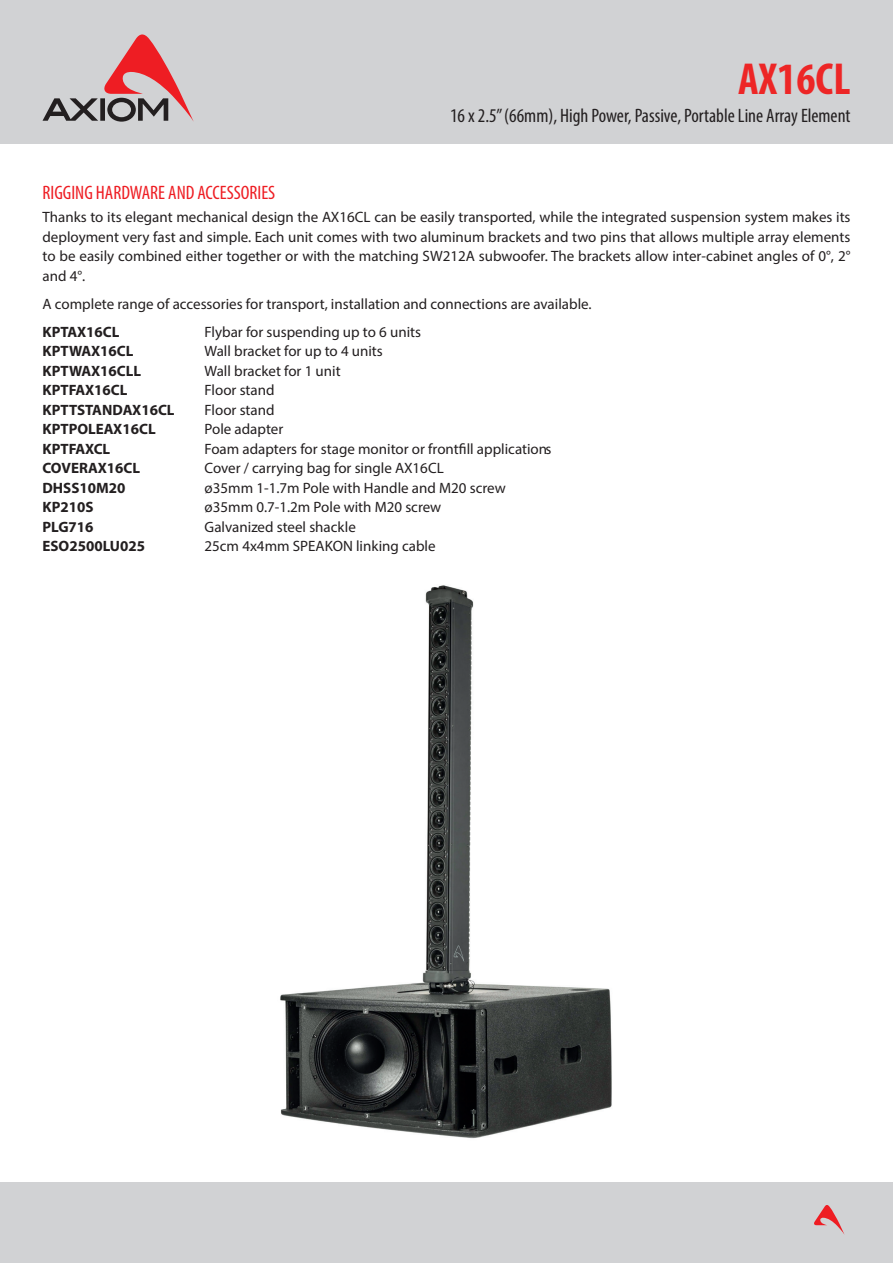
<style>
.page{position:relative;width:893px;height:1263px;background:#fff}
.page>*{position:absolute;margin:0;border:0;box-sizing:border-box;transform-origin:0 0}
.t1{font:700 condensed 45px "Myriad Pro";color:#ed2626}
.t2{font:condensed 19.5px "Myriad Pro";color:#231f20}
.t3{font:condensed 19.5px "Myriad Pro";color:#ee1d23}
.t4{font:15px/19.5px "Myriad Pro";color:#231f20;text-align:justify}
.t5{font:700 15px "Myriad Pro";color:#231f20}
</style>
<div class="page">
<div style="left:0;top:1183px;width:893px;height:80px;background:#d1d2d4"></div>
<div style="left:0;top:0;width:893px;height:143px;background:#d1d2d4"></div>
<svg style="left:43px;top:34px;width:151px;height:88px"></svg>
<svg style="left:814px;top:1205px;width:30px;height:29px"></svg>
<img style="left:280px;top:585px;width:332px;height:554px">
<h1 class="t1" style="left:738px;top:51px;width:114px">AX16CL</h1>
<h2 class="t2" style="left:450px;top:104px;width:402px">16 x 2.5” (66mm), High Power, Passive, Portable Line Array Element</h2>
<h2 class="t3" style="left:43px;top:180px;width:234px">RIGGING HARDWARE AND ACCESSORIES</h2>
<p class="t4" style="left:43px;top:207px;width:809px">Thanks to its elegant mechanical design the AX16CL can be easily transported, while the integrated suspension system makes its deployment very fast and simple. Each unit comes with two aluminum brackets and two pins that allows multiple array elements to be easily combined either together or with the matching SW212A subwoofer. The brackets allow inter-cabinet angles of 0°, 2° and 4°.</p>
<p class="t4" style="left:43px;top:294px;width:551px">A complete range of accessories for transport, installation and connections are available.</p>
<p class="t5" style="left:43px;top:322px;width:78px">KPTAX16CL</p>
<p class="t4" style="left:205px;top:322px;width:218px">Flybar for suspending up to 6 units</p>
<p class="t5" style="left:43px;top:341px;width:92px">KPTWAX16CL</p>
<p class="t4" style="left:205px;top:341px;width:180px">Wall bracket for up to 4 units</p>
<p class="t5" style="left:43px;top:361px;width:100px">KPTWAX16CLL</p>
<p class="t4" style="left:205px;top:361px;width:138px">Wall bracket for 1 unit</p>
<p class="t5" style="left:43px;top:380px;width:86px">KPTFAX16CL</p>
<p class="t4" style="left:205px;top:380px;width:72px">Floor stand</p>
<p class="t5" style="left:43px;top:400px;width:134px">KPTTSTANDAX16CL</p>
<p class="t4" style="left:205px;top:400px;width:72px">Floor stand</p>
<p class="t5" style="left:43px;top:419px;width:115px">KPTPOLEAX16CL</p>
<p class="t4" style="left:205px;top:419px;width:80px">Pole adapter</p>
<p class="t5" style="left:43px;top:439px;width:69px">KPTFAXCL</p>
<p class="t4" style="left:205px;top:439px;width:348px">Foam adapters for stage monitor or frontfill applications</p>
<p class="t5" style="left:43px;top:458px;width:99px">COVERAX16CL</p>
<p class="t4" style="left:205px;top:458px;width:241px">Cover / carrying bag for single AX16CL</p>
<p class="t5" style="left:43px;top:478px;width:84px">DHSS10M20</p>
<p class="t4" style="left:205px;top:478px;width:303px">ø35mm 1-1.7m Pole with Handle and M20 screw</p>
<p class="t5" style="left:43px;top:497px;width:53px">KP210S</p>
<p class="t4" style="left:205px;top:497px;width:238px">ø35mm 0.7-1.2m Pole with M20 screw</p>
<p class="t5" style="left:43px;top:517px;width:53px">PLG716</p>
<p class="t4" style="left:205px;top:517px;width:153px">Galvanized steel shackle</p>
<p class="t5" style="left:43px;top:536px;width:104px">ESO2500LU025</p>
<p class="t4" style="left:205px;top:536px;width:233px">25cm 4x4mm SPEAKON linking cable</p>
</div>
